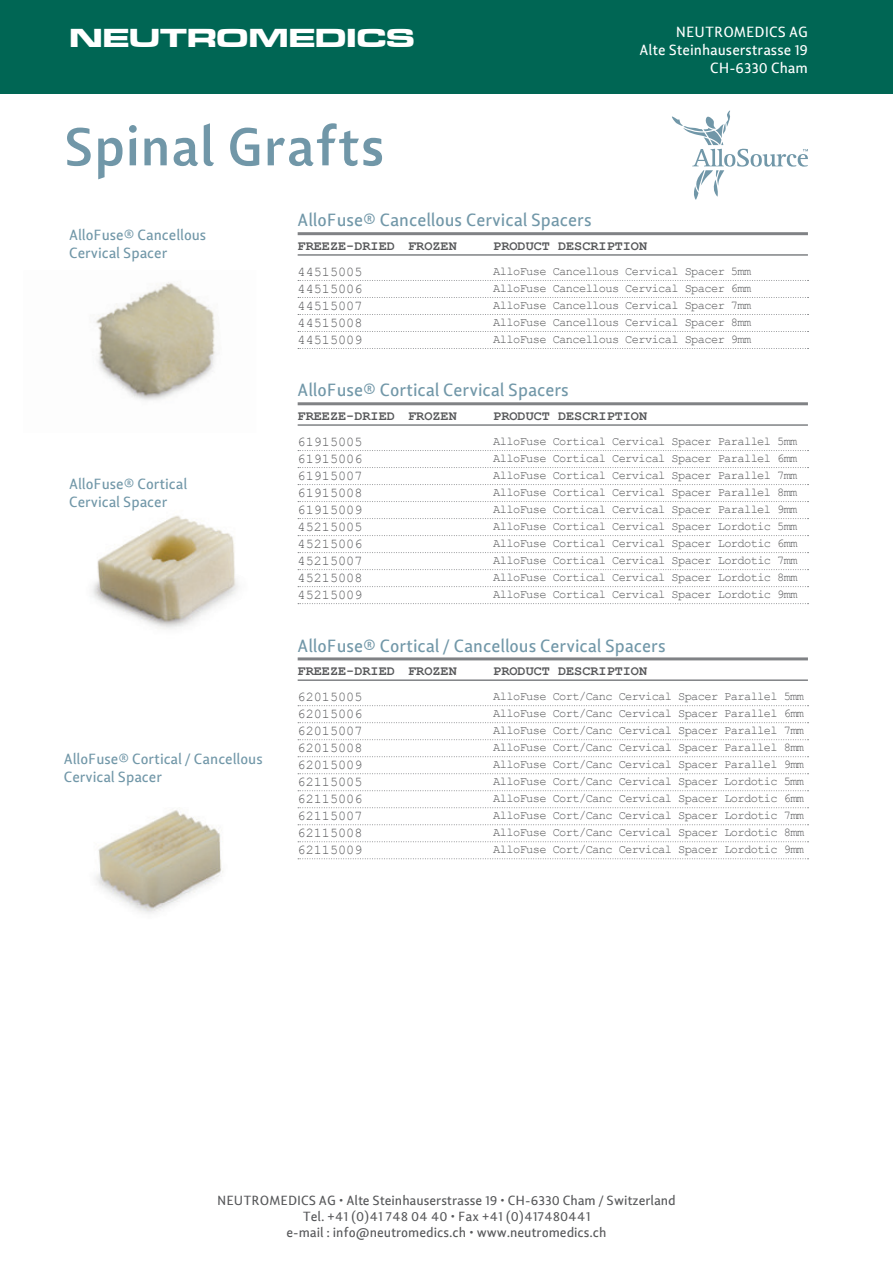
<style>
.page{position:relative;width:893px;height:1263px;background:#fff}
.page>*{position:absolute;margin:0;border:0;box-sizing:border-box;transform-origin:0 0}
.t1{font:700 54px "Lisboa Sans LF";color:#7197a8}
.t2{font:27px "Microgramma D Bold Exte";letter-spacing:.01em;color:#fff;scale:1.2 1}
.t3{font:18px "Lisboa Sans LF";color:#7197a8}
.t4{font:15px/18px "Lisboa Sans LF";color:#7197a8}
.t5{font:15px/18px "Lisboa Sans LF";color:#fff;text-align:right}
.t6{font:13.5px "Courier New";color:#57585a}
.t7{font:13.5px/16.2px "Lisboa Sans LF";color:#57585a;text-align:center}
.t8{font:700 13.5px "Courier New";color:#57585a}
.t9{font:12px "Courier New";letter-spacing:-.05em;color:#57585a}
</style>
<div class="page">
<div style="left:0;top:0;width:893px;height:94px;background:#006654"></div>
<svg style="left:672px;top:111px;width:136px;height:89px"></svg>
<hr style="left:298px;top:232px;width:510px;height:3px;background:#808285">
<svg style="left:298px;top:280px;width:510px;height:1px"></svg>
<svg style="left:298px;top:314px;width:510px;height:1px"></svg>
<svg style="left:298px;top:348px;width:510px;height:1px"></svg>
<svg style="left:298px;top:297px;width:510px;height:1px"></svg>
<svg style="left:298px;top:331px;width:510px;height:1px"></svg>
<hr style="left:298px;top:254px;width:510px;height:2px;background:#808285">
<hr style="left:298px;top:402px;width:510px;height:3px;background:#808285">
<svg style="left:298px;top:450px;width:510px;height:1px"></svg>
<svg style="left:298px;top:484px;width:510px;height:1px"></svg>
<svg style="left:298px;top:518px;width:510px;height:1px"></svg>
<svg style="left:298px;top:467px;width:510px;height:1px"></svg>
<svg style="left:298px;top:501px;width:510px;height:1px"></svg>
<hr style="left:298px;top:424px;width:510px;height:2px;background:#808285">
<svg style="left:298px;top:535px;width:510px;height:1px"></svg>
<svg style="left:298px;top:569px;width:510px;height:1px"></svg>
<svg style="left:298px;top:603px;width:510px;height:1px"></svg>
<svg style="left:298px;top:552px;width:510px;height:1px"></svg>
<svg style="left:298px;top:586px;width:510px;height:1px"></svg>
<hr style="left:298px;top:657px;width:510px;height:3px;background:#808285">
<svg style="left:298px;top:705px;width:510px;height:1px"></svg>
<svg style="left:298px;top:739px;width:510px;height:1px"></svg>
<svg style="left:298px;top:773px;width:510px;height:1px"></svg>
<svg style="left:298px;top:722px;width:510px;height:1px"></svg>
<svg style="left:298px;top:756px;width:510px;height:1px"></svg>
<hr style="left:298px;top:679px;width:510px;height:2px;background:#808285">
<svg style="left:298px;top:790px;width:510px;height:1px"></svg>
<svg style="left:298px;top:824px;width:510px;height:1px"></svg>
<svg style="left:298px;top:858px;width:510px;height:1px"></svg>
<svg style="left:298px;top:807px;width:510px;height:1px"></svg>
<svg style="left:298px;top:841px;width:510px;height:1px"></svg>
<img style="left:95px;top:282px;width:121px;height:119px">
<img style="left:92px;top:515px;width:147px;height:114px">
<img style="left:95px;top:810px;width:128px;height:104px">
<h2 class="t2" style="left:69px;top:19px;width:289px">NEUTROMEDICS</h2>
<p class="t5" style="left:640px;top:23px;width:170px">NEUTROMEDICS AG<br>Alte Steinhauserstrasse 19<br>CH-6330 Cham</p>
<h1 class="t1" style="left:64px;top:112px;width:323px">Spinal Grafts</h1>
<h3 class="t3" style="left:298px;top:210px;width:296px">AlloFuse® Cancellous Cervical Spacers</h3>
<p class="t4" style="left:69px;top:226px;width:139px">AlloFuse® Cancellous<br>Cervical Spacer</p>
<p class="t8" style="left:408px;top:237px;width:50px">FROZEN</p>
<p class="t8" style="left:493px;top:237px;width:155px">PRODUCT DESCRIPTION</p>
<p class="t8" style="left:298px;top:237px;width:99px">FREEZE-DRIED</p>
<p class="t6" style="left:298px;top:263px;width:66px">44515005</p>
<p class="t6" style="left:298px;top:297px;width:66px">44515007</p>
<p class="t9" style="left:493px;top:264px;width:260px">AlloFuse Cancellous Cervical Spacer 5mm</p>
<p class="t9" style="left:493px;top:298px;width:260px">AlloFuse Cancellous Cervical Spacer 7mm</p>
<p class="t9" style="left:493px;top:332px;width:260px">AlloFuse Cancellous Cervical Spacer 9mm</p>
<p class="t9" style="left:493px;top:281px;width:260px">AlloFuse Cancellous Cervical Spacer 6mm</p>
<p class="t9" style="left:493px;top:315px;width:260px">AlloFuse Cancellous Cervical Spacer 8mm</p>
<p class="t6" style="left:298px;top:280px;width:66px">44515006</p>
<p class="t6" style="left:298px;top:314px;width:66px">44515008</p>
<p class="t6" style="left:298px;top:331px;width:66px">44515009</p>
<p class="t4" style="left:69px;top:475px;width:120px">AlloFuse® Cortical<br>Cervical Spacer</p>
<p class="t4" style="left:64px;top:750px;width:200px">AlloFuse® Cortical / Cancellous<br>Cervical Spacer</p>
<h3 class="t3" style="left:298px;top:380px;width:273px">AlloFuse® Cortical Cervical Spacers</h3>
<p class="t8" style="left:298px;top:407px;width:99px">FREEZE-DRIED</p>
<p class="t6" style="left:298px;top:433px;width:66px">61915005</p>
<p class="t6" style="left:298px;top:467px;width:66px">61915007</p>
<p class="t6" style="left:298px;top:450px;width:66px">61915006</p>
<p class="t6" style="left:298px;top:484px;width:66px">61915008</p>
<p class="t6" style="left:298px;top:501px;width:66px">61915009</p>
<p class="t6" style="left:298px;top:519px;width:66px">45215005</p>
<p class="t6" style="left:298px;top:553px;width:66px">45215007</p>
<p class="t6" style="left:298px;top:536px;width:66px">45215006</p>
<p class="t6" style="left:298px;top:570px;width:66px">45215008</p>
<p class="t6" style="left:298px;top:587px;width:66px">45215009</p>
<p class="t8" style="left:408px;top:407px;width:50px">FROZEN</p>
<p class="t8" style="left:493px;top:407px;width:155px">PRODUCT DESCRIPTION</p>
<p class="t9" style="left:493px;top:434px;width:306px">AlloFuse Cortical Cervical Spacer Parallel 5mm</p>
<p class="t9" style="left:493px;top:468px;width:306px">AlloFuse Cortical Cervical Spacer Parallel 7mm</p>
<p class="t9" style="left:493px;top:502px;width:306px">AlloFuse Cortical Cervical Spacer Parallel 9mm</p>
<p class="t9" style="left:493px;top:451px;width:306px">AlloFuse Cortical Cervical Spacer Parallel 6mm</p>
<p class="t9" style="left:493px;top:485px;width:306px">AlloFuse Cortical Cervical Spacer Parallel 8mm</p>
<p class="t9" style="left:493px;top:519px;width:306px">AlloFuse Cortical Cervical Spacer Lordotic 5mm</p>
<p class="t9" style="left:493px;top:553px;width:306px">AlloFuse Cortical Cervical Spacer Lordotic 7mm</p>
<p class="t9" style="left:493px;top:587px;width:306px">AlloFuse Cortical Cervical Spacer Lordotic 9mm</p>
<p class="t9" style="left:493px;top:536px;width:306px">AlloFuse Cortical Cervical Spacer Lordotic 6mm</p>
<p class="t9" style="left:493px;top:570px;width:306px">AlloFuse Cortical Cervical Spacer Lordotic 8mm</p>
<h3 class="t3" style="left:298px;top:635px;width:370px">AlloFuse® Cortical / Cancellous Cervical Spacers</h3>
<p class="t8" style="left:298px;top:662px;width:99px">FREEZE-DRIED</p>
<p class="t6" style="left:298px;top:689px;width:66px">62015005</p>
<p class="t6" style="left:298px;top:723px;width:66px">62015007</p>
<p class="t6" style="left:298px;top:706px;width:66px">62015006</p>
<p class="t6" style="left:298px;top:740px;width:66px">62015008</p>
<p class="t6" style="left:298px;top:757px;width:66px">62015009</p>
<p class="t6" style="left:298px;top:774px;width:66px">62115005</p>
<p class="t6" style="left:298px;top:808px;width:66px">62115007</p>
<p class="t6" style="left:298px;top:791px;width:66px">62115006</p>
<p class="t6" style="left:298px;top:825px;width:66px">62115008</p>
<p class="t6" style="left:298px;top:842px;width:66px">62115009</p>
<p class="t8" style="left:408px;top:662px;width:50px">FROZEN</p>
<p class="t8" style="left:493px;top:662px;width:155px">PRODUCT DESCRIPTION</p>
<p class="t9" style="left:493px;top:689px;width:312px">AlloFuse Cort/Canc Cervical Spacer Parallel 5mm</p>
<p class="t9" style="left:493px;top:723px;width:312px">AlloFuse Cort/Canc Cervical Spacer Parallel 7mm</p>
<p class="t9" style="left:493px;top:757px;width:312px">AlloFuse Cort/Canc Cervical Spacer Parallel 9mm</p>
<p class="t9" style="left:493px;top:706px;width:312px">AlloFuse Cort/Canc Cervical Spacer Parallel 6mm</p>
<p class="t9" style="left:493px;top:740px;width:312px">AlloFuse Cort/Canc Cervical Spacer Parallel 8mm</p>
<p class="t9" style="left:493px;top:774px;width:312px">AlloFuse Cort/Canc Cervical Spacer Lordotic 5mm</p>
<p class="t9" style="left:493px;top:808px;width:312px">AlloFuse Cort/Canc Cervical Spacer Lordotic 7mm</p>
<p class="t9" style="left:493px;top:842px;width:312px">AlloFuse Cort/Canc Cervical Spacer Lordotic 9mm</p>
<p class="t9" style="left:493px;top:791px;width:312px">AlloFuse Cort/Canc Cervical Spacer Lordotic 6mm</p>
<p class="t9" style="left:493px;top:825px;width:312px">AlloFuse Cort/Canc Cervical Spacer Lordotic 8mm</p>
<p class="t7" style="left:217px;top:1192px;width:460px">NEUTROMEDICS AG • Alte Steinhauserstrasse 19 • CH-6330 Cham / Switzerland<br>Tel. +41 (0)41 748 04 40 • Fax +41 (0)417480441<br>e-mail : info@neutromedics.ch • www.neutromedics.ch</p>
</div>
